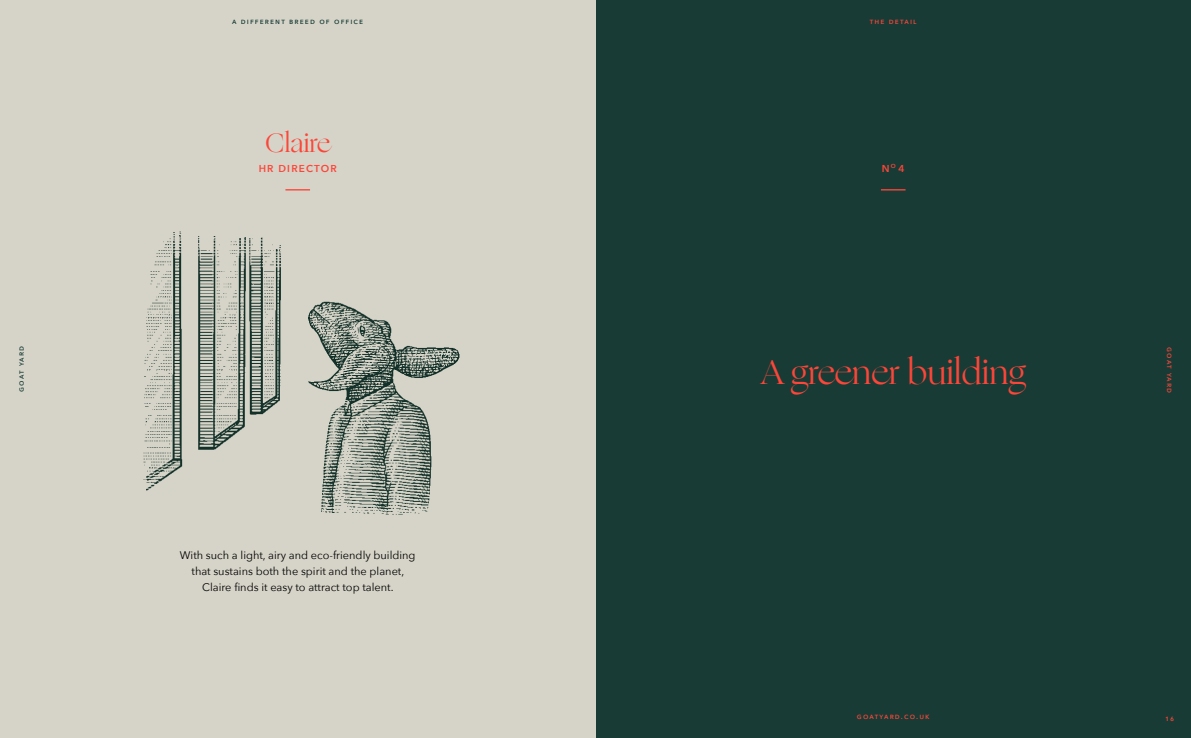
<style>
.page{position:relative;width:1191px;height:738px;background:#fff}
.page>*{position:absolute;margin:0;border:0;box-sizing:border-box;transform-origin:0 0}
.t1{font:34px "Ogg";color:#fd4539}
.t2{font:26px "Ogg";color:#fd4539}
.t3{font:11px/16px "Avenir Next";color:#000;text-align:center}
.t4{font:600 10px "Avenir Next";letter-spacing:.12em;color:#fd4539}
.t5{font:500 8px "Avenir Next";letter-spacing:.14em;color:#fd4539}
.t6{font:500 8px "Avenir Next";letter-spacing:.14em;color:#183c35}
</style>
<div class="page">
<div style="left:595px;top:0;width:596px;height:737px;background:#183c35"></div>
<svg style="left:881px;top:189px;width:24px;height:1px"></svg>
<div style="left:0;top:0;width:595px;height:737px;background:#d6d4c8"></div>
<svg style="left:285px;top:189px;width:25px;height:1px"></svg>
<img style="left:143px;top:231px;width:317px;height:284px">
<p class="t6" style="left:14px;top:392px;width:48px;rotate:-90deg">goat yard</p>
<p class="t6" style="left:232px;top:14px;width:133px">a different breed of office</p>
<h2 class="t2" style="left:265px;top:125px;width:67px">Claire</h2>
<p class="t4" style="left:259px;top:159px;width:80px">HR DIRECTOR</p>
<p class="t3" style="left:180px;top:545px;width:237px">With such a light, airy and eco-friendly building that sustains both the spirit and the planet,<br>Claire finds it easy to attract top talent.</p>
<p class="t5" style="left:870px;top:14px;width:48px">the detail</p>
<p class="t4" style="left:881px;top:159px;width:24px">N<sup>O</sup> 4</p>
<h1 class="t1" style="left:760px;top:349px;width:267px">A greener building</h1>
<p class="t5" style="left:1176px;top:346px;width:48px;rotate:90deg">goat yard</p>
<p class="t5" style="left:857px;top:709px;width:74px">goatyard.co.uk</p>
<p class="t5" style="left:1165px;top:710px;width:11px">16</p>
</div>
